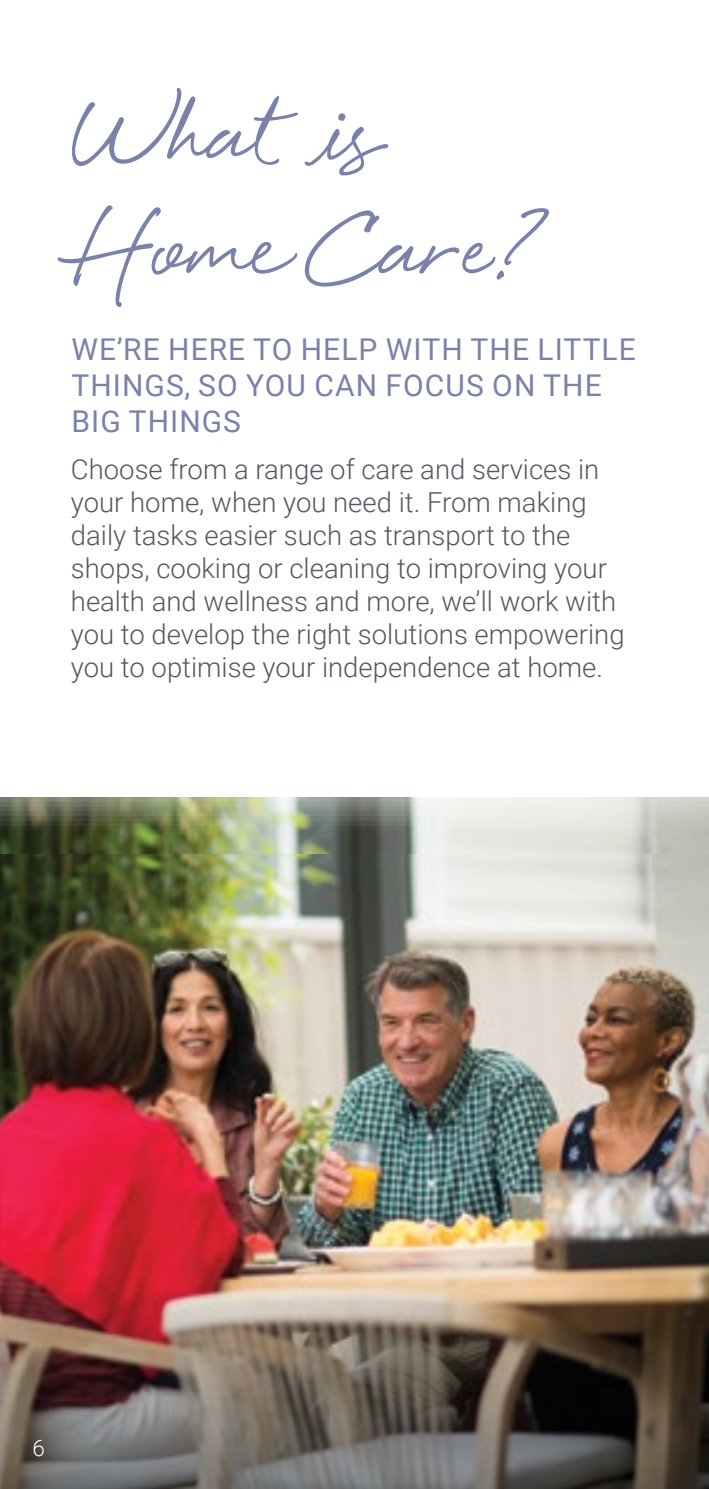
<style>
.page{position:relative;width:709px;height:1489px;background:#fff}
.page>*{position:absolute;margin:0;border:0;box-sizing:border-box;transform-origin:0 0}
.t1{font:165px "Eye Catching Pro";color:#7a82aa}
.t2{font:30px/36px "Roboto";letter-spacing:.035em;color:#7a82aa}
.t3{font:300 27.5px/33px "Roboto";color:#545861}
.t4{font:300 22.5px "Roboto";color:#fff}
</style>
<div class="page">
<img style="left:0;top:797px;width:709px;height:57px">
<img style="left:0;top:854px;width:709px;height:241px">
<img style="left:0;top:1095px;width:709px;height:393px">
<h1 class="t1" style="left:71px;top:65px;width:305px">What is</h1>
<h1 class="t1" style="left:71px;top:180px;width:485px">Home Care?</h1>
<p class="t2" style="left:71px;top:330px;width:566px">WE’RE HERE TO HELP WITH THE LITTLE<br>THINGS, SO YOU CAN FOCUS ON THE<br>BIG THINGS</p>
<p class="t3" style="left:71px;top:452px;width:555px">Choose from a range of care and services in your home, when you need it. From making daily tasks easier such as transport to the shops, cooking or cleaning to improving your health and wellness and more, we’ll work with you to develop the right solutions empowering you to optimise your independence at home.</p>
<p class="t4" style="left:32px;top:1432px;width:14px">6</p>
</div>
